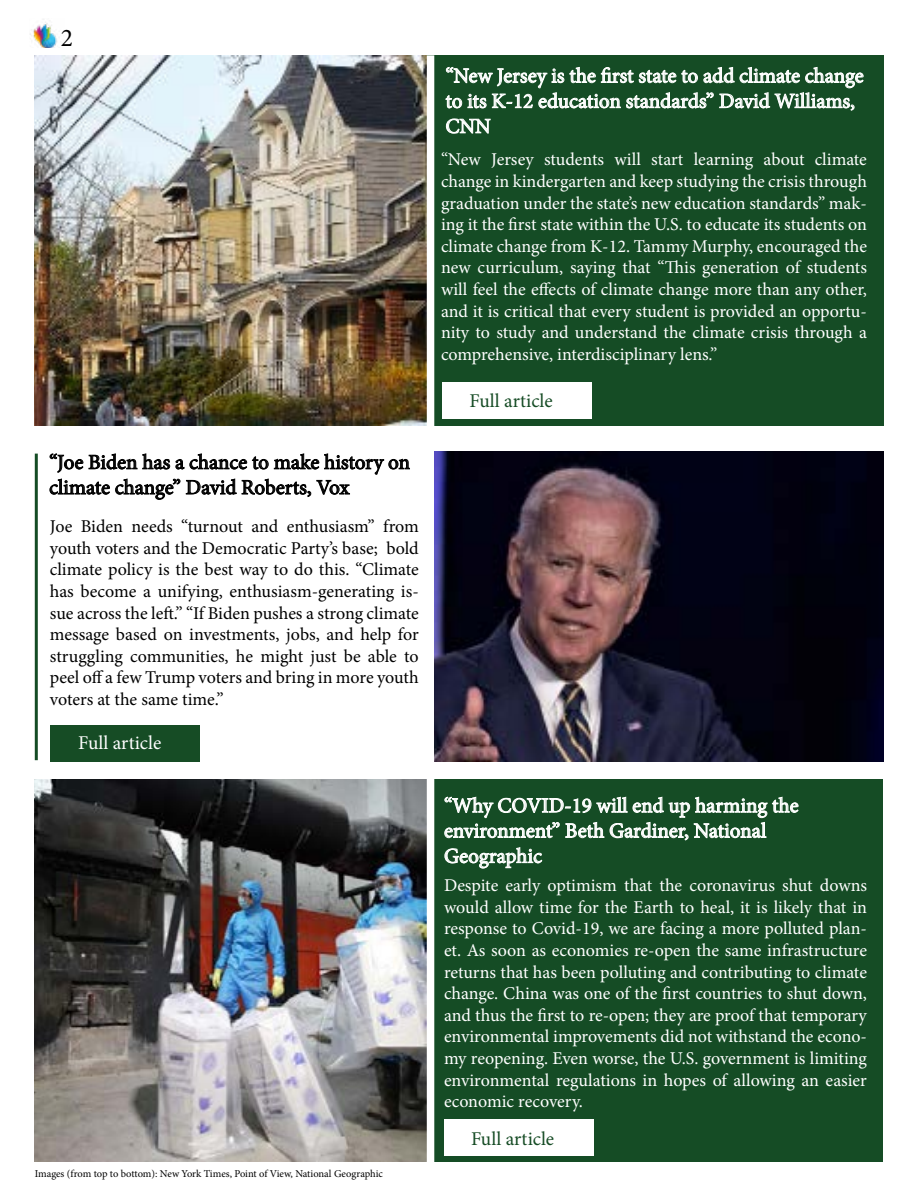
<style>
.page{position:relative;width:918px;height:1188px;background:#fff}
.page>*{position:absolute;margin:0;border:0;box-sizing:border-box;transform-origin:0 0}
.t1{font:25.5px "Minion Pro";color:#000}
.t2{font:21px/25.2px "Minion Pro";color:#fff}
.t3{font:21px/25.2px "Minion Pro";letter-spacing:-.005em;color:#000}
.t4{font:19.5px "Minion Pro";color:#164c25}
.t5{font:19.5px "Minion Pro";color:#fff}
.t6{font:18px/21.6px "Minion Pro";color:#fff;text-align:justify}
.t7{font:18px/21.6px "Minion Pro";letter-spacing:-.005em;color:#000;text-align:justify}
.t8{font:10.5px "Minion Pro";letter-spacing:-.005em;color:#000}
</style>
<div class="page">
<div style="left:166px;top:779px;width:718px;height:383px;background:#154c25"></div>
<div style="left:185px;top:56px;width:699px;height:370px;background:#154c25"></div>
<svg style="left:445px;top:66px;width:419px;height:68px"></svg>
<img style="left:35px;top:55px;width:392px;height:371px">
<svg style="left:49px;top:453px;width:361px;height:47px"></svg>
<img style="left:434px;top:451px;width:450px;height:311px">
<svg style="left:444px;top:796px;width:355px;height:45px"></svg>
<svg style="left:444px;top:847px;width:99px;height:22px"></svg>
<img style="left:35px;top:779px;width:392px;height:383px">
<hr style="left:35px;top:454px;width:3px;height:306px;background:#154c25">
<img style="left:30px;top:19px;width:27px;height:29px">
<div style="left:427px;top:55px;width:7px;height:385px;background:#fff"></div>
<div style="left:427px;top:767px;width:7px;height:421px;background:#fff"></div>
<div style="left:442px;top:383px;width:150px;height:36px;background:#fff"></div>
<div style="left:444px;top:1119px;width:149px;height:36px;background:#fff"></div>
<div style="left:50px;top:725px;width:149px;height:37px;background:#164c25"></div>
<h1 class="t1" style="left:61px;top:21px;width:14px">2</h1>
<p class="t3" style="left:49px;top:450px;width:362px">“Joe Biden has a chance to make history on climate change” David Roberts, Vox</p>
<p class="t7" style="left:50px;top:516px;width:370px">Joe Biden needs “turnout and enthusiasm” from youth voters and the Democratic Party’s base; bold climate policy is the best way to do this. “Climate has become a unifying, enthusiasm-generating is&shy;sue across the left.” “If Biden pushes a strong climate message based on investments, jobs, and help for struggling communities, he might just be able to peel off a few Trump voters and bring in more youth voters at the same time.”</p>
<p class="t5" style="left:78px;top:730px;width:85px">Full article</p>
<p class="t8" style="left:35px;top:1167px;width:350px">Images (from top to bottom): New York Times, Point of View, National Geographic</p>
<p class="t2" style="left:446px;top:63px;width:420px">“New Jersey is the first state to add climate change to its K-12 education standards” David Williams,<br>CNN</p>
<p class="t6" style="left:441px;top:149px;width:428px">“New Jersey students will start learning about climate change in kindergarten and keep studying the crisis through graduation under the state’s new education standards” mak&shy;ing it the first state within the U.S. to educate its students on climate change from K-12. Tammy Murphy, encouraged the new curriculum, saying that “This generation of students will feel the effects of climate change more than any other, and it is critical that every student is provided an opportu&shy;nity to study and understand the climate crisis through a comprehensive, interdisciplinary lens.”</p>
<p class="t4" style="left:470px;top:387px;width:85px">Full article</p>
<p class="t2" style="left:444px;top:793px;width:356px">“Why COVID-19 will end up harming the environment” Beth Gardiner, National<br>Geographic</p>
<p class="t6" style="left:444px;top:875px;width:425px">Despite early optimism that the coronavirus shut downs would allow time for the Earth to heal, it is likely that in response to Covid-19, we are facing a more polluted plan&shy;et. As soon as economies re-open the same infrastructure returns that has been polluting and contributing to climate change. China was one of the first countries to shut down, and thus the first to re-open; they are proof that temporary environmental improvements did not withstand the econo&shy;my reopening. Even worse, the U.S. government is limiting environmental regulations in hopes of allowing an easier economic recovery.</p>
<p class="t4" style="left:471px;top:1125px;width:85px">Full article</p>
</div>
